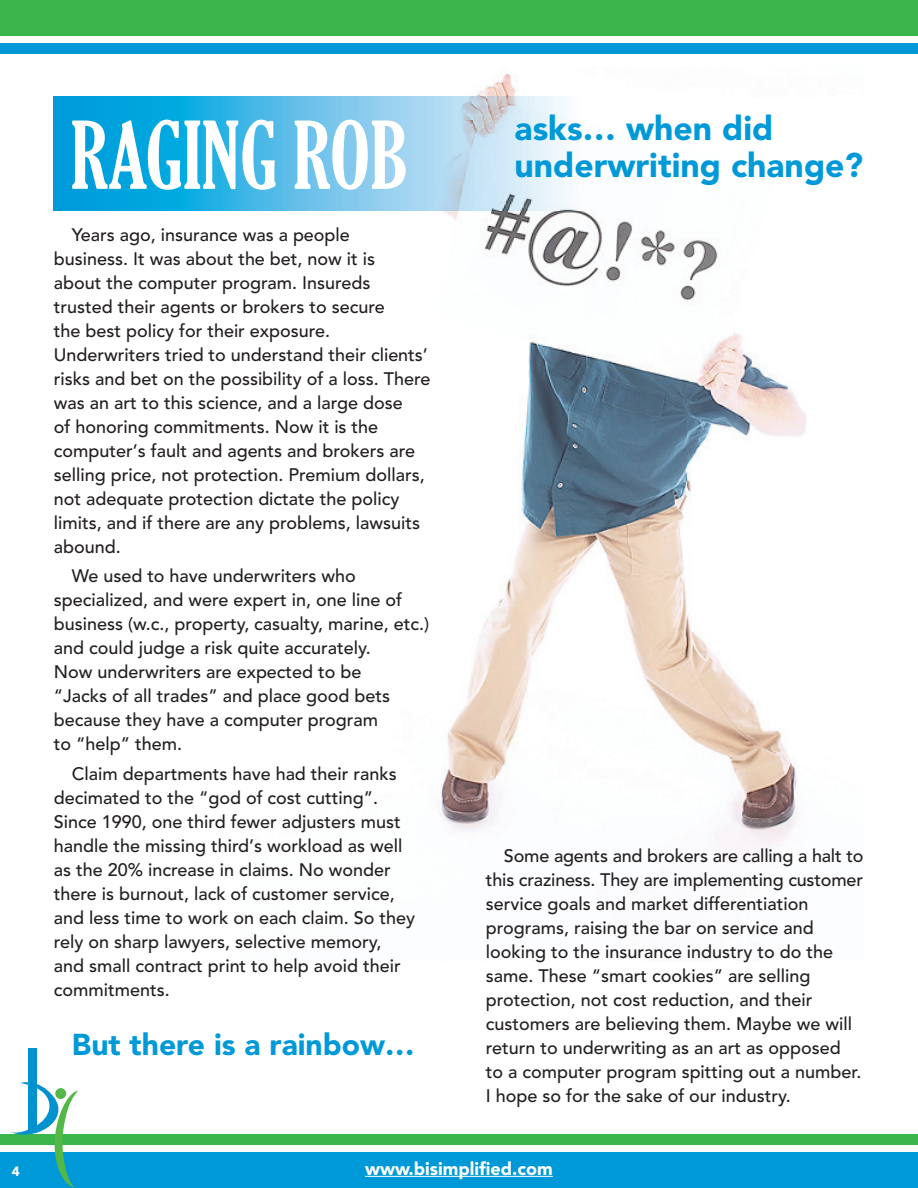
<style>
.page{position:relative;width:918px;height:1188px;background:#fff}
.page>*{position:absolute;margin:0;border:0;box-sizing:border-box;transform-origin:0 0}
.t1{font:extra-condensed 90px "Gloucester";color:#fff}
.t2{font:900 33.75px/37px "Avenir";color:#0099d8}
.t3{font:900 30px "Avenir";color:#0099d8}
.t4{font:500 18px/24px "Avenir";color:#231f20}
.t5{font:900 18px "Avenir";color:#fff}
.t6{font:900 13.5px "Avenir";color:#fff}
</style>
<div class="page">
<div style="left:0;top:1152px;width:918px;height:36px;background:#0099d8"></div>
<div style="left:0;top:0;width:918px;height:36px;background:#3ab54a"></div>
<div style="left:0;top:43px;width:918px;height:11px;background:#0099d8"></div>
<hr style="left:365px;top:1176px;width:188px;height:1px;background:#fff">
<div style="left:0;top:1134px;width:918px;height:10px;background:#3ab54a"></div>
<img style="left:240px;top:73px;width:566px;height:785px">
<div style="left:28px;top:1048px;width:8px;height:84px;background:#0091cf"></div>
<svg style="left:10px;top:1077px;width:68px;height:111px"></svg>
<div style="left:55px;top:1088px;width:11px;height:11px;background:#54b848;border-radius:50%"></div>
<img style="left:54px;top:97px;width:530px;height:114px">
<h1 class="t1" style="left:71px;top:104px;width:338px">RAGING ROB</h1>
<h2 class="t2" style="left:515px;top:113px;width:350px">asks… when did underwriting change?</h2>
<p class="t4" style="left:54px;top:224px;width:378px;text-indent:18px">Years ago, insurance was a people<br>business. It was about the bet, now it is<br>about the computer program. Insureds trusted their agents or brokers to secure<br>the best policy for their exposure.<br>Underwriters tried to understand their clients’ risks and bet on the possibility of a loss. There was an art to this science, and a large dose<br>of honoring commitments. Now it is the computer’s fault and agents and brokers are selling price, not protection. Premium dollars, not adequate protection dictate the policy limits, and if there are any problems, lawsuits abound.</p>
<p class="t4" style="left:54px;top:565px;width:377px;text-indent:18px">We used to have underwriters who specialized, and were expert in, one line of business (w.c., property, casualty, marine, etc.) and could judge a risk quite accurately.<br>Now underwriters are expected to be<br>“Jacks of all trades” and place good bets because they have a computer program<br>to “help” them.</p>
<p class="t4" style="left:54px;top:763px;width:363px;text-indent:18px">Claim departments have had their ranks decimated to the “god of cost cutting”.<br>Since 1990, one third fewer adjusters must handle the missing third’s workload as well as the 20% increase in claims. No wonder there is burnout, lack of customer service, and less time to work on each claim. So they rely on sharp lawyers, selective memory, and small contract print to help avoid their commitments.</p>
<h3 class="t3" style="left:72px;top:1032px;width:344px">But there is a rainbow…</h3>
<p class="t4" style="left:486px;top:845px;width:379px;text-indent:18px">Some agents and brokers are calling a halt to this craziness. They are implementing customer service goals and market differentiation programs, raising the bar on service and looking to the insurance industry to do the same. These “smart cookies” are selling protection, not cost reduction, and their customers are believing them. Maybe we will return to underwriting as an art as opposed<br>to a computer program spitting out a number.<br>I hope so for the sake of our industry.</p>
<p class="t6" style="left:12px;top:1166px;width:9px">4</p>
<p class="t5" style="left:365px;top:1161px;width:189px">www.bisimplified.com</p>
</div>
